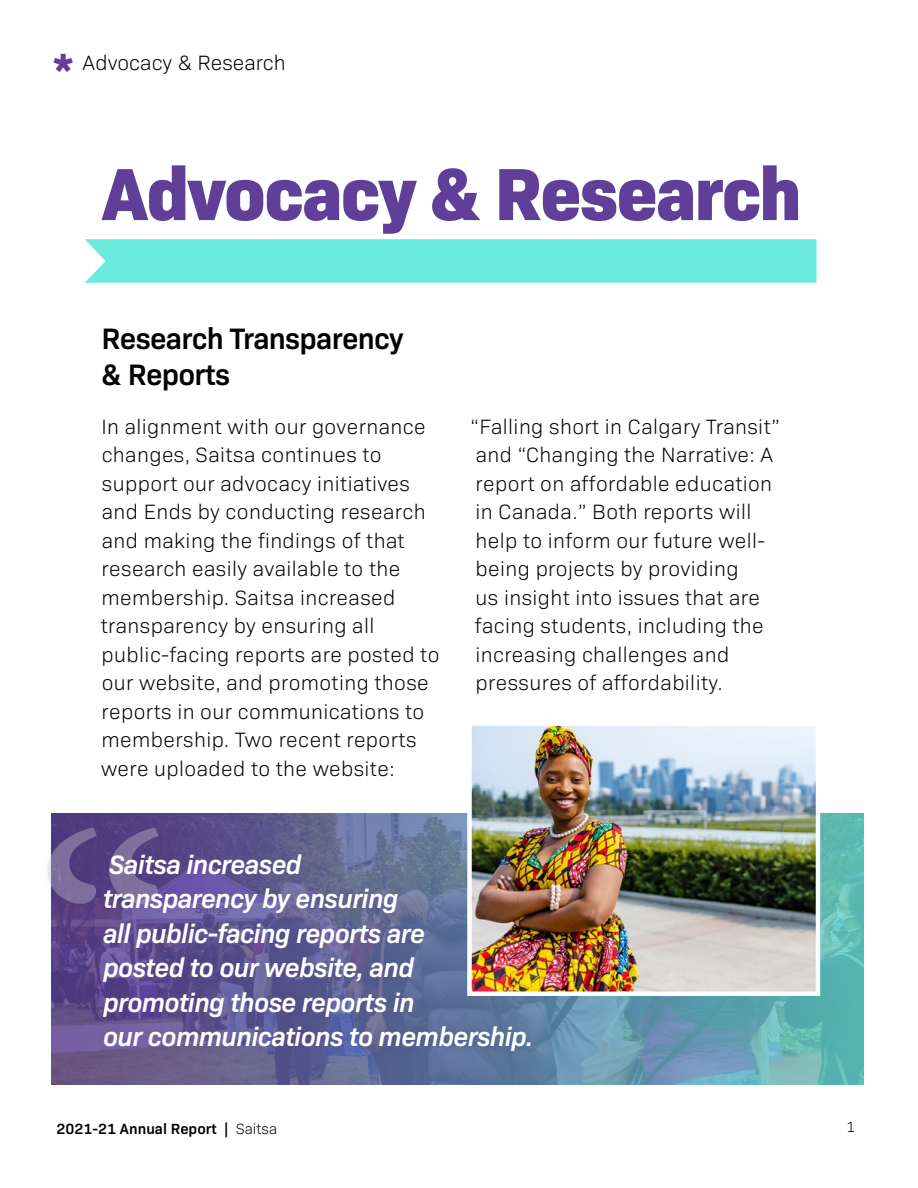
<style>
.page{position:relative;width:918px;height:1188px;background:#fff}
.page>*{position:absolute;margin:0;border:0;box-sizing:border-box;transform-origin:0 0}
.t1{font:800 75px "Bio Sans";letter-spacing:-.025em;color:#603f99}
.t2{font:600 30px/36px "Bio Sans";letter-spacing:-.025em;color:#000}
.t3{font:italic 600 27px/34.5px "Bio Sans";letter-spacing:-.025em;color:#fff}
.t4{font:300 21px/28.5px "Bio Sans";letter-spacing:.02em;color:#000}
.t5{font:300 21px "Bio Sans";color:#000}
.t6{font:600 15px "Bio Sans";color:#000}
.t7{font:300 15px "Bio Sans";color:#000}
.s1{font-weight:300}
</style>
<div class="page">
<div style="left:85px;top:239px;width:731px;height:44px;background:#69eadd"></div>
<svg style="left:52px;top:814px;width:812px;height:270px;background:#6494a9"></svg>
<div style="left:40px;top:820px;width:499px;height:240px;background:#603f99;opacity:.25"></div>
<svg style="left:48px;top:827px;width:110px;height:77px;background:#6b5a91"></svg>
<img style="left:472px;top:726px;width:343px;height:265px">
<div style="left:467px;top:721px;width:353px;height:275px;border:4px solid #fff"></div>
<p class="t5" style="left:82px;top:47px;width:205px">Advocacy &amp; Research</p>
<h1 class="t1" style="left:102px;top:136px;width:702px">Advocacy &amp; Research</h1>
<h2 class="t2" style="left:102px;top:318px;width:304px">Research Transparency &amp; Reports</h2>
<p class="t4" style="left:101px;top:411px;width:340px">In alignment with our governance changes, Saitsa continues to support our advocacy initiatives and Ends by conducting research and making the findings of that research easily available to the membership. Saitsa increased transparency by ensuring all public-facing reports are posted to our website, and promoting those reports in our communications to membership. Two recent reports were uploaded to the website:</p>
<p class="t4" style="left:471px;top:411px;width:311px">“Falling short in Calgary Transit” and “Changing the Narrative: A report on affordable education in Canada.” Both reports will help to inform our future well&shy;being projects by providing<br>us insight into issues that are facing students, including the increasing challenges and pressures of affordability.</p>
<p class="t3" style="left:103px;top:845px;width:432px">Saitsa increased<br>transparency by ensuring<br>all public-facing reports are<br>posted to our website, and promoting those reports in<br>our communications to membership.</p>
<p class="t6" style="left:57px;top:1117px;width:222px">2021-21 Annual Report | <span class="s1">Saitsa</span></p>
<p class="t7" style="left:846px;top:1116px;width:11px">1</p>
</div>
